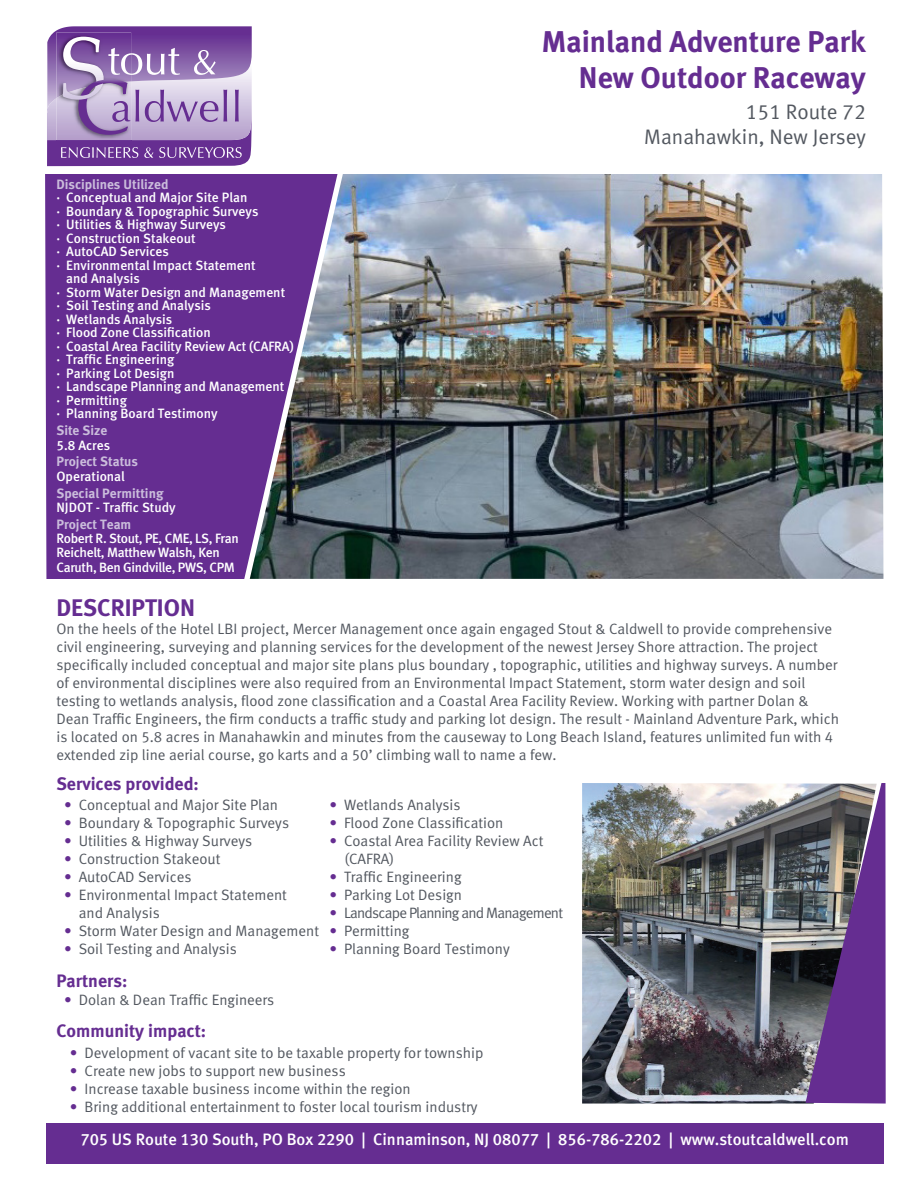
<style>
.page{position:relative;width:918px;height:1188px;background:#fff}
.page>*{position:absolute;margin:0;border:0;box-sizing:border-box;transform-origin:0 0}
.t1{font:700 30px "Meta Bank";color:#652d91}
.t2{font:700 24px "Meta Bank";color:#652d91}
.t3{font:21px "Meta Bank Normal";color:#535860}
.t4{font:700 18px "Meta Bank";color:#652d91}
.t5{font:500 16.5px "Meta Bank";color:#fff}
.t6{font:15px/18px "Meta Bank Normal";color:#535860}
.t7{font:15px "Meta Bank Normal";letter-spacing:-.05em;color:#535860}
.t8{font:500 13.5px/13.5px "Meta Bank";color:#fff}
.t9{font:500 13.5px/14.2px "Meta Bank";letter-spacing:-.025em;color:#fff}
.t10{font:700 13.5px/14.2px "Meta Bank";color:#cabcdb}
.s1{font-weight:500;color:#fff}
.s2{font-weight:700;color:#cabcdb}
.s3{color:#652d91}
</style>
<div class="page">
<img style="left:582px;top:783px;width:223px;height:321px">
<div style="left:46px;top:1123px;width:838px;height:41px;background:#652d91"></div>
<div style="left:45px;top:174px;width:205px;height:405px;background:#652d91"></div>
<svg style="left:47px;top:26px;width:205px;height:141px;background:#9e7eb9"></svg>
<img style="left:250px;top:174px;width:633px;height:405px">
<img style="left:805px;top:783px;width:81px;height:321px">
<p class="t10" style="left:56px;top:177px;width:113px">Disciplines Utilized</p>
<p class="t8" style="left:56px;top:191px;width:192px">· Conceptual and Major Site Plan</p>
<p class="t8" style="left:56px;top:204px;width:203px">· Boundary &amp; Topographic Surveys</p>
<p class="t8" style="left:56px;top:218px;width:171px">· Utilities &amp; Highway Surveys</p>
<p class="t8" style="left:56px;top:231px;width:141px">· Construction Stakeout</p>
<p class="t8" style="left:56px;top:245px;width:114px">· AutoCAD Services</p>
<p class="t8" style="left:66px;top:258px;width:191px;text-indent:-10px">· Environmental Impact Statement and Analysis</p>
<p class="t8" style="left:56px;top:285px;width:230px">· Storm Water Design and Management</p>
<p class="t8" style="left:56px;top:299px;width:156px">· Soil Testing and Analysis</p>
<p class="t8" style="left:56px;top:312px;width:117px">· Wetlands Analysis</p>
<p class="t8" style="left:56px;top:326px;width:156px">· Flood Zone Classification</p>
<p class="t8" style="left:56px;top:339px;width:239px">· Coastal Area Facility Review Act (CAFRA)</p>
<p class="t8" style="left:56px;top:353px;width:119px">· Traffic Engineering</p>
<p class="t8" style="left:56px;top:366px;width:120px">· Parking Lot Design</p>
<p class="t8" style="left:56px;top:380px;width:229px">· Landscape Planning and Management</p>
<p class="t8" style="left:56px;top:393px;width:72px">· Permitting</p>
<p class="t8" style="left:56px;top:407px;width:163px">· Planning Board Testimony</p>
<p class="t10" style="left:56px;top:423px;width:55px">Site Size<br><span class="s1">5.8 Acres</span></p>
<p class="t10" style="left:56px;top:455px;width:83px">Project Status<br><span class="s1">Operational</span></p>
<p class="t8" style="left:56px;top:486px;width:121px;line-height:14.2px"><span class="s2">Special Permitting<br></span>NJDOT - Traffic Study</p>
<p class="t10" style="left:56px;top:517px;width:76px">Project Team</p>
<p class="t9" style="left:56px;top:531px;width:184px">Robert R. Stout, PE, CME, LS, Fran<br>Reichelt, Matthew Walsh, Ken<br>Caruth, Ben Gindville, PWS, CPM</p>
<p class="t1" style="left:542px;top:24px;width:326px">Mainland Adventure Park</p>
<p class="t1" style="left:579px;top:60px;width:288px">New Outdoor Raceway</p>
<p class="t3" style="left:746px;top:99px;width:121px">151 Route 72</p>
<p class="t3" style="left:644px;top:125px;width:223px">Manahawkin, New Jersey</p>
<p class="t2" style="left:56px;top:593px;width:140px">DESCRIPTION</p>
<p class="t6" style="left:56px;top:620px;width:784px">On the heels of the Hotel LBI project, Mercer Management once again engaged Stout &amp; Caldwell to provide comprehensive civil engineering, surveying and planning services for the development of the newest Jersey Shore attraction. The project specifically included conceptual and major site plans plus boundary , topographic, utilities and highway surveys. A number of environmental disciplines were also required from an Environmental Impact Statement, storm water design and soil testing to wetlands analysis, flood zone classification and a Coastal Area Facility Review. Working with partner Dolan &amp; Dean Traffic Engineers, the firm conducts a traffic study and parking lot design. The result - Mainland Adventure Park, which is located on 5.8 acres in Manahawkin and minutes from the causeway to Long Beach Island, features unlimited fun with 4 extended zip line aerial course, go karts and a 50’ climbing wall to name a few.</p>
<p class="t4" style="left:56px;top:773px;width:144px">Services provided:</p>
<p class="t6" style="left:64px;top:796px;width:216px"><span class="s3">•</span> Conceptual and Major Site Plan</p>
<p class="t6" style="left:329px;top:796px;width:133px"><span class="s3">•</span> Wetlands Analysis</p>
<p class="t6" style="left:64px;top:814px;width:227px"><span class="s3">•</span> Boundary &amp; Topographic Surveys</p>
<p class="t6" style="left:329px;top:814px;width:175px"><span class="s3">•</span> Flood Zone Classification</p>
<p class="t6" style="left:64px;top:832px;width:190px"><span class="s3">•</span> Utilities &amp; Highway Surveys</p>
<p class="t6" style="left:329px;top:832px;width:215px"><span class="s3">•</span> Coastal Area Facility Review Act</p>
<p class="t6" style="left:64px;top:850px;width:158px"><span class="s3">•</span> Construction Stakeout</p>
<p class="t6" style="left:344px;top:850px;width:51px">(CAFRA)</p>
<p class="t6" style="left:64px;top:868px;width:129px"><span class="s3">•</span> AutoCAD Services</p>
<p class="t6" style="left:329px;top:868px;width:134px"><span class="s3">•</span> Traffic Engineering</p>
<p class="t6" style="left:64px;top:886px;width:224px"><span class="s3">•</span> Environmental Impact Statement</p>
<p class="t6" style="left:329px;top:886px;width:134px"><span class="s3">•</span> Parking Lot Design</p>
<p class="t6" style="left:79px;top:904px;width:83px">and Analysis</p>
<p class="t7" style="left:329px;top:905px;width:235px"><span class="s3">•</span> Landscape Planning and Management</p>
<p class="t6" style="left:64px;top:922px;width:347px"><span class="s3">•</span> Storm Water Design and Management <span class="s3">•</span> Permitting</p>
<p class="t6" style="left:64px;top:940px;width:174px"><span class="s3">•</span> Soil Testing and Analysis</p>
<p class="t6" style="left:329px;top:940px;width:182px"><span class="s3">•</span> Planning Board Testimony</p>
<p class="t4" style="left:56px;top:970px;width:72px">Partners:</p>
<p class="t6" style="left:64px;top:990px;width:212px"><span class="s3">•</span> Dolan &amp; Dean Traffic Engineers</p>
<p class="t4" style="left:56px;top:1020px;width:151px">Community impact:</p>
<p class="t6" style="left:70px;top:1044px;width:415px"><span class="s3">•</span> Development of vacant site to be taxable property for township</p>
<p class="t6" style="left:70px;top:1062px;width:277px"><span class="s3">•</span> Create new jobs to support new business</p>
<p class="t6" style="left:70px;top:1080px;width:342px"><span class="s3">•</span> Increase taxable business income within the region</p>
<p class="t6" style="left:70px;top:1098px;width:409px"><span class="s3">•</span> Bring additional entertainment to foster local tourism industry</p>
<p class="t5" style="left:80px;top:1129px;width:770px">705 US Route 130 South, PO Box 2290 | Cinnaminson, NJ 08077 | 856-786-2202 | www.stoutcaldwell.com</p>
</div>
